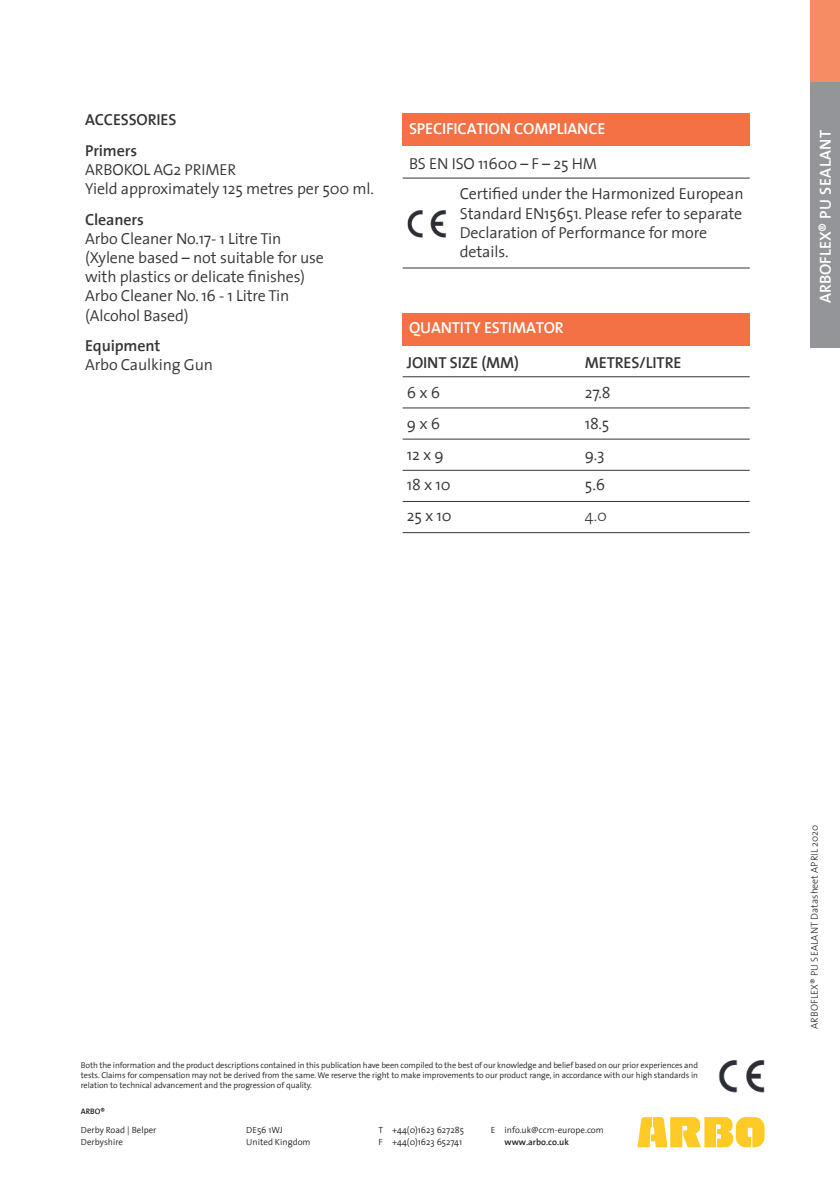
<style>
.page{position:relative;width:840px;height:1191px;background:#fff}
.page>*{position:absolute;margin:0;border:0;box-sizing:border-box;transform-origin:0 0}
.A5_Fliesstext{font:300 16px/19.2px "The Sans";letter-spacing:-.01em;color:#363536}
.A5_Fliesstext-2{font:600 16px "The Sans";letter-spacing:-.01em;color:#fff}
.A5_Fliesstext-3{font:600 16px "The Sans";letter-spacing:-.01em;color:#363536}
.A4_Subheadline{font:600 16px "The Sans";letter-spacing:.015em;color:#fff}
.A5_Fliesstext-4{font:300 16px "The Sans";color:#363536}
.t1{font:300 10px "The Sans";color:#231f20}
.t2{font:300 9px "The Sans";color:#231f20}
.t3{font:600 9px "The Sans";color:#231f20}
.t4{font:300 8.4px/10px "The Sans";letter-spacing:-.01em;color:#231f20;text-align:justify}
.t5{font:600 8px "The Sans";color:#231f20}
.s1{font-weight:600}
</style>
<div class="page">
<div style="left:809px;top:0;width:30px;height:348px;background:#f68c63"></div>
<div style="left:809px;top:82px;width:30px;height:266px;background:#939598"></div>
<img style="left:718px;top:1060px;width:47px;height:33px">
<hr style="left:402px;top:178px;width:347px;height:1px;background:#363536">
<hr style="left:402px;top:267px;width:347px;height:1px;background:#363536">
<img style="left:407px;top:210px;width:40px;height:28px">
<div style="left:402px;top:113px;width:347px;height:33px;background:#f37144"></div>
<div style="left:402px;top:313px;width:347px;height:32px;background:#f37144"></div>
<hr style="left:402px;top:376px;width:347px;height:1px;background:#363536">
<hr style="left:402px;top:407px;width:347px;height:1px;background:#363536">
<hr style="left:402px;top:439px;width:347px;height:1px;background:#363536">
<hr style="left:402px;top:470px;width:347px;height:1px;background:#363536">
<hr style="left:402px;top:501px;width:347px;height:1px;background:#363536">
<hr style="left:402px;top:532px;width:347px;height:1px;background:#363536">
<svg style="left:637px;top:1117px;width:127px;height:30px"></svg>
<p class="A5_Fliesstext-3" style="left:85px;top:106px;width:93px">ACCESSORIES</p>
<p class="A5_Fliesstext" style="left:85px;top:140px;width:290px"><span class="s1">Primers<br></span>ARBOKOL AG2 PRIMER<br>Yield approximately 125 metres per 500 ml.</p>
<p class="A5_Fliesstext" style="left:85px;top:209px;width:240px"><span class="s1">Cleaners<br></span>Arbo Cleaner No.17- 1 Litre Tin (Xylene based – not suitable for use with plastics or delicate finishes)<br>Arbo Cleaner No. 16 - 1 Litre Tin (Alcohol Based)</p>
<p class="A5_Fliesstext" style="left:85px;top:336px;width:129px"><span class="s1">Equipment<br></span>Arbo Caulking Gun</p>
<p class="A5_Fliesstext-2" style="left:409px;top:115px;width:198px">SPECIFICATION COMPLIANCE</p>
<p class="A5_Fliesstext" style="left:409px;top:153px;width:189px">BS EN ISO 11600 – F – 25 HM</p>
<p class="A5_Fliesstext" style="left:459px;top:184px;width:285px">Certified under the Harmonized European<br>Standard EN15651. Please refer to separate<br>Declaration of Performance for more details.</p>
<p class="A5_Fliesstext-2" style="left:409px;top:315px;width:156px">QUANTITY ESTIMATOR</p>
<p class="A5_Fliesstext-3" style="left:406px;top:349px;width:114px">JOINT SIZE (MM)</p>
<p class="A5_Fliesstext" style="left:406px;top:383px;width:35px">6 x 6</p>
<p class="A5_Fliesstext" style="left:406px;top:413px;width:35px">9 x 6</p>
<p class="A5_Fliesstext" style="left:406px;top:444px;width:38px">12 x 9</p>
<p class="A5_Fliesstext" style="left:406px;top:474px;width:45px">18 x 10</p>
<p class="A5_Fliesstext" style="left:406px;top:505px;width:46px">25 x 10</p>
<p class="A5_Fliesstext-3" style="left:584px;top:349px;width:98px">METRES/LITRE</p>
<p class="A5_Fliesstext" style="left:584px;top:383px;width:27px">27.8</p>
<p class="A5_Fliesstext" style="left:584px;top:413px;width:26px">18.5</p>
<p class="A5_Fliesstext" style="left:584px;top:444px;width:21px">9.3</p>
<p class="A5_Fliesstext" style="left:584px;top:474px;width:22px">5.6</p>
<p class="A5_Fliesstext-4" style="left:584px;top:502px;width:24px">4.0</p>
<p class="A4_Subheadline" style="left:811px;top:303px;width:175px;rotate:-90deg">ARBOFLEX® PU SEALANT</p>
<p class="t4" style="left:81px;top:1060px;width:618px">Both the information and the product descriptions contained in this publication have been compiled to the best of our knowledge and belief based on our prior experiences and tests. Claims for compensation may not be derived from the same. We reserve the right to make improvements to our product range, in accordance with our high standards in relation to technical advancement and the progression of quality.</p>
<p class="t5" style="left:81px;top:1104px;width:26px">ARBO®</p>
<p class="t2" style="left:81px;top:1122px;width:77px">Derby Road | Belper</p>
<p class="t2" style="left:81px;top:1134px;width:44px">Derbyshire</p>
<p class="t2" style="left:246px;top:1122px;width:38px">DE56 1WJ</p>
<p class="t2" style="left:246px;top:1134px;width:66px">United Kingdom</p>
<p class="t2" style="left:378px;top:1122px;width:87px">T +44(0)1623 627285</p>
<p class="t2" style="left:378px;top:1134px;width:85px">F +44(0)1623 652741</p>
<p class="t2" style="left:490px;top:1122px;width:114px">E info.uk@ccm-europe.com</p>
<p class="t3" style="left:504px;top:1134px;width:66px">www.arbo.co.uk</p>
<p class="t1" style="left:805px;top:1029px;width:206px;rotate:-90deg">ARBOFLEX® PU SEALANT Datasheet APRIL 2020</p>
</div>
